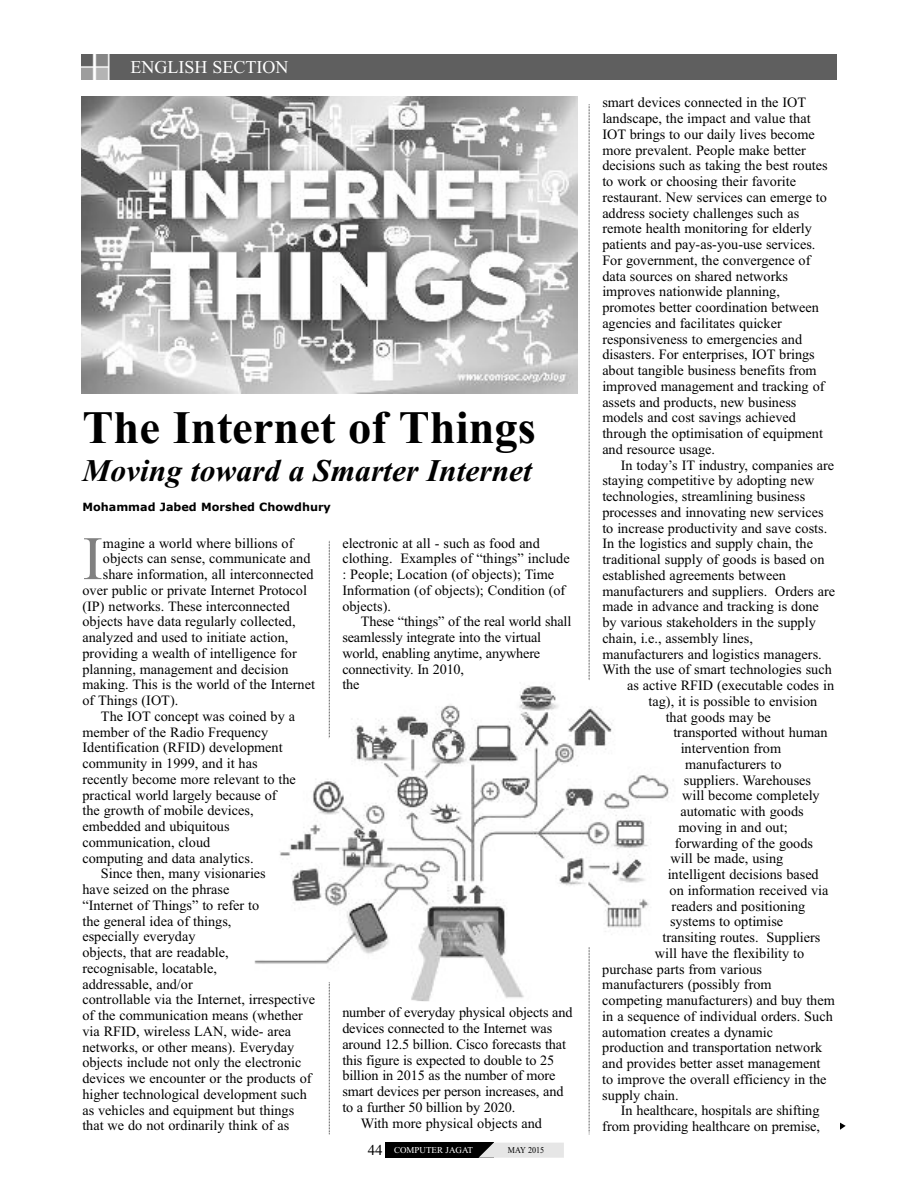
<style>
.page{position:relative;width:918px;height:1188px;background:#fff}
.page>*{position:absolute;margin:0;border:0;box-sizing:border-box;transform-origin:0 0}
.t1{font:61.8px "Times New Roman";color:#808080}
.t2{font:700 46.5px "Times New Roman";color:#000}
.t3{font:italic 700 31.5px "Times New Roman";color:#000}
.t4{font:18px "Times New Roman";color:#fff}
.t5{font:14.25px/15.8px "Times New Roman";color:#000}
.t6{font:700 11.25px "Verdana";color:#000}
.t7{font:9px "Times New Roman";color:#fff}
.t8{font:9px "Times New Roman";color:#000;scale:.9 1}
.s1{font-size:15px;color:#000}
</style>
<div class="page">
<div style="left:81px;top:54px;width:756px;height:26px;background:#5f5f5f"></div>
<svg style="left:589px;top:104px;width:1px;height:1031px"></svg>
<svg style="left:329px;top:541px;width:1px;height:594px"></svg>
<div style="left:385px;top:1143px;width:109px;height:15px;background:#000"></div>
<svg style="left:479px;top:1143px;width:85px;height:15px"></svg>
<img style="left:81px;top:97px;width:497px;height:296px">
<svg style="left:840px;top:1123px;width:6px;height:7px"></svg>
<img style="left:254px;top:670px;width:420px;height:331px">
<p class="t4" style="left:130px;top:56px;width:159px">ENGLISH SECTION</p>
<h2 class="t2" style="left:82px;top:400px;width:455px">The Internet of Things</h2>
<h3 class="t3" style="left:82px;top:451px;width:451px">Moving toward a Smarter Internet</h3>
<p class="t6" style="left:82px;top:499px;width:250px">Mohammad Jabed Morshed Chowdhury</p>
<h1 class="t1" style="left:82px;top:522px;width:22px">I</h1>
<p class="t5" style="left:103px;top:535px;width:192px">magine a world where billions of</p>
<p class="t5" style="left:103px;top:551px;width:209px">objects can sense, communicate and</p>
<p class="t5" style="left:103px;top:566px;width:212px">share information, all interconnected</p>
<p class="t5" style="left:82px;top:582px;width:226px">over public or private Internet Protocol</p>
<p class="t5" style="left:82px;top:598px;width:209px">(IP) networks. These interconnected</p>
<p class="t5" style="left:82px;top:614px;width:215px">objects have data regularly collected,</p>
<p class="t5" style="left:82px;top:629px;width:207px">analyzed and used to initiate action,</p>
<p class="t5" style="left:82px;top:645px;width:216px">providing a wealth of intelligence for</p>
<p class="t5" style="left:82px;top:661px;width:208px">planning, management and decision</p>
<p class="t5" style="left:82px;top:677px;width:234px">making. This is the world of the Internet</p>
<p class="t5" style="left:82px;top:692px;width:97px">of Things (IOT).</p>
<p class="t5" style="left:101px;top:708px;width:196px">The IOT concept was coined by a</p>
<p class="t5" style="left:82px;top:724px;width:187px">member of the Radio Frequency</p>
<p class="t5" style="left:82px;top:740px;width:202px">Identification (RFID) development</p>
<p class="t5" style="left:82px;top:755px;width:177px">community in 1999, and it has</p>
<p class="t5" style="left:82px;top:771px;width:215px">recently become more relevant to the</p>
<p class="t5" style="left:82px;top:787px;width:196px">practical world largely because of</p>
<p class="t5" style="left:82px;top:803px;width:173px">the growth of mobile devices,</p>
<p class="t5" style="left:82px;top:818px;width:149px">embedded and ubiquitous</p>
<p class="t5" style="left:82px;top:834px;width:129px">communication, cloud</p>
<p class="t5" style="left:82px;top:850px;width:173px">computing and data analytics.</p>
<p class="t5" style="left:101px;top:866px;width:166px">Since then, many visionaries</p>
<p class="t5" style="left:82px;top:881px;width:149px">have seized on the phrase</p>
<p class="t5" style="left:82px;top:897px;width:178px">“Internet of Things” to refer to</p>
<p class="t5" style="left:82px;top:913px;width:151px">the general idea of things,</p>
<p class="t5" style="left:82px;top:929px;width:115px">especially everyday</p>
<p class="t5" style="left:82px;top:944px;width:148px">objects, that are readable,</p>
<p class="t5" style="left:82px;top:960px;width:136px">recognisable, locatable,</p>
<p class="t5" style="left:82px;top:976px;width:112px">addressable, and/or</p>
<p class="t5" style="left:82px;top:992px;width:234px">controllable via the Internet, irrespective</p>
<p class="t5" style="left:82px;top:1007px;width:222px">of the communication means (whether</p>
<p class="t5" style="left:82px;top:1023px;width:210px">via RFID, wireless LAN, wide- area</p>
<p class="t5" style="left:82px;top:1039px;width:213px">networks, or other means). Everyday</p>
<p class="t5" style="left:82px;top:1055px;width:221px">objects include not only the electronic</p>
<p class="t5" style="left:82px;top:1070px;width:231px">devices we encounter or the products of</p>
<p class="t5" style="left:82px;top:1086px;width:226px">higher technological development such</p>
<p class="t5" style="left:82px;top:1102px;width:213px">as vehicles and equipment but things</p>
<p class="t5" style="left:82px;top:1118px;width:209px">that we do not ordinarily think of as</p>
<p class="t5" style="left:342px;top:535px;width:229px">electronic at all - such as food and clothing. Examples of “things” include : People; Location (of objects); Time<br>Information (of objects); Condition (of objects).</p>
<p class="t5" style="left:342px;top:614px;width:231px;text-indent:18px">These “things” of the real world shall seamlessly integrate into the virtual world, enabling anytime, anywhere connectivity. In 2010,<br>the</p>
<p class="t5" style="left:342px;top:1005px;width:232px">number of everyday physical objects and</p>
<p class="t5" style="left:342px;top:1020px;width:211px">devices connected to the Internet was</p>
<p class="t5" style="left:342px;top:1036px;width:225px">around 12.5 billion. Cisco forecasts that</p>
<p class="t5" style="left:342px;top:1052px;width:213px">this figure is expected to double to 25</p>
<p class="t5" style="left:342px;top:1068px;width:215px">billion in 2015 as the number of more</p>
<p class="t5" style="left:342px;top:1083px;width:223px">smart devices per person increases, and</p>
<p class="t5" style="left:342px;top:1099px;width:175px">to a further 50 billion by 2020.</p>
<p class="t5" style="left:361px;top:1115px;width:183px">With more physical objects and</p>
<p class="t7" style="left:368px;top:1145px;width:107px"><span class="s1">44</span> COMPUTER JAGAT</p>
<p class="t8" style="left:508px;top:1145px;width:42px">MAY 2015</p>
<p class="t5" style="left:602px;top:95px;width:227px">smart devices connected in the IOT landscape, the impact and value that IOT brings to our daily lives become more prevalent. People make better decisions such as taking the best routes to work or choosing their favorite restaurant. New services can emerge to address society challenges such as remote health monitoring for elderly patients and pay-as-you-use services.<br>For government, the convergence of data sources on shared networks improves nationwide planning, promotes better coordination between agencies and facilitates quicker responsiveness to emergencies and disasters. For enterprises, IOT brings about tangible business benefits from improved management and tracking of assets and products, new business models and cost savings achieved through the optimisation of equipment and resource usage.</p>
<p class="t5" style="left:621px;top:457px;width:215px">In today’s IT industry, companies are</p>
<p class="t5" style="left:602px;top:473px;width:213px">staying competitive by adopting new</p>
<p class="t5" style="left:602px;top:488px;width:204px">technologies, streamlining business</p>
<p class="t5" style="left:602px;top:504px;width:223px">processes and innovating new services</p>
<p class="t5" style="left:602px;top:520px;width:226px">to increase productivity and save costs.</p>
<p class="t5" style="left:602px;top:536px;width:212px">In the logistics and supply chain, the</p>
<p class="t5" style="left:602px;top:551px;width:224px">traditional supply of goods is based on</p>
<p class="t5" style="left:602px;top:567px;width:185px">established agreements between</p>
<p class="t5" style="left:602px;top:583px;width:234px">manufacturers and suppliers. Orders are</p>
<p class="t5" style="left:602px;top:599px;width:218px">made in advance and tracking is done</p>
<p class="t5" style="left:602px;top:614px;width:215px">by various stakeholders in the supply</p>
<p class="t5" style="left:602px;top:630px;width:152px">chain, i.e., assembly lines,</p>
<p class="t5" style="left:602px;top:646px;width:221px">manufacturers and logistics managers.</p>
<p class="t5" style="left:602px;top:662px;width:231px">With the use of smart technologies such</p>
<p class="t5" style="left:627px;top:677px;width:209px">as active RFID (executable codes in</p>
<p class="t5" style="left:649px;top:693px;width:170px">tag), it is possible to envision</p>
<p class="t5" style="left:666px;top:709px;width:107px">that goods may be</p>
<p class="t5" style="left:673px;top:725px;width:156px">transported without human</p>
<p class="t5" style="left:681px;top:740px;width:102px">intervention from</p>
<p class="t5" style="left:685px;top:756px;width:98px">manufacturers to</p>
<p class="t5" style="left:684px;top:772px;width:129px">suppliers. Warehouses</p>
<p class="t5" style="left:682px;top:788px;width:139px">will become completely</p>
<p class="t5" style="left:680px;top:803px;width:125px">automatic with goods</p>
<p class="t5" style="left:679px;top:819px;width:111px">moving in and out;</p>
<p class="t5" style="left:675px;top:835px;width:140px">forwarding of the goods</p>
<p class="t5" style="left:671px;top:851px;width:114px">will be made, using</p>
<p class="t5" style="left:668px;top:866px;width:153px">intelligent decisions based</p>
<p class="t5" style="left:670px;top:882px;width:160px">on information received via</p>
<p class="t5" style="left:672px;top:898px;width:135px">readers and positioning</p>
<p class="t5" style="left:670px;top:914px;width:115px">systems to optimise</p>
<p class="t5" style="left:663px;top:929px;width:159px">transiting routes. Suppliers</p>
<p class="t5" style="left:655px;top:945px;width:151px">will have the flexibility to</p>
<p class="t5" style="left:602px;top:961px;width:161px">purchase parts from various</p>
<p class="t5" style="left:602px;top:977px;width:171px">manufacturers (possibly from</p>
<p class="t5" style="left:602px;top:992px;width:234px">competing manufacturers) and buy them</p>
<p class="t5" style="left:602px;top:1008px;width:232px">in a sequence of individual orders. Such</p>
<p class="t5" style="left:602px;top:1024px;width:172px">automation creates a dynamic</p>
<p class="t5" style="left:602px;top:1040px;width:221px">production and transportation network</p>
<p class="t5" style="left:602px;top:1055px;width:220px">and provides better asset management</p>
<p class="t5" style="left:602px;top:1071px;width:226px">to improve the overall efficiency in the</p>
<p class="t5" style="left:602px;top:1087px;width:78px">supply chain.</p>
<p class="t5" style="left:621px;top:1103px;width:200px">In healthcare, hospitals are shifting</p>
<p class="t5" style="left:602px;top:1118px;width:219px">from providing healthcare on premise,</p>
</div>
